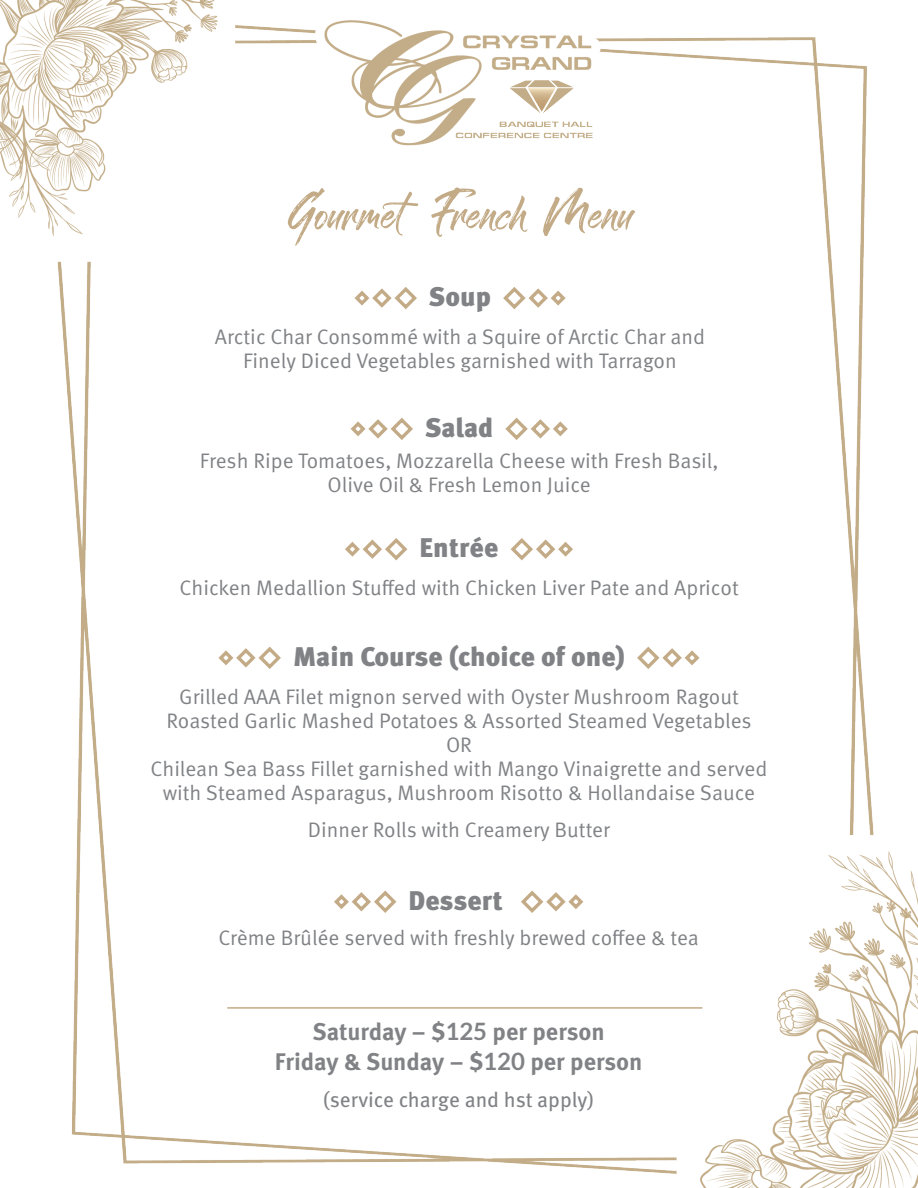
<style>
.page{position:relative;width:918px;height:1188px;background:#fff}
.page>*{position:absolute;margin:0;border:0;box-sizing:border-box;transform-origin:0 0}
.t1{font:82.5px "Sandbrush Pro";color:#c3ab87}
.t2{font:900 27px "Meta Pro";color:#808285}
.t3{font:700 24px/30px "Meta Pro";color:#808285;text-align:center}
.t4{font:21px/24px "Meta Pro";color:#808285;text-align:center}
.t5{font:21px "Meta Pro";color:#808285}
.s1{font-family:"Lato"}
</style>
<div class="page">
<img style="left:0;top:0;width:918px;height:1188px">
<svg style="left:352px;top:284px;width:67px;height:28px"></svg>
<svg style="left:501px;top:284px;width:67px;height:28px"></svg>
<svg style="left:348px;top:415px;width:67px;height:28px"></svg>
<svg style="left:503px;top:415px;width:67px;height:28px"></svg>
<svg style="left:216px;top:644px;width:67px;height:27px"></svg>
<svg style="left:635px;top:644px;width:67px;height:27px"></svg>
<svg style="left:332px;top:888px;width:67px;height:27px"></svg>
<svg style="left:518px;top:888px;width:68px;height:27px"></svg>
<svg style="left:343px;top:536px;width:67px;height:27px"></svg>
<svg style="left:508px;top:536px;width:67px;height:27px"></svg>
<hr style="left:227px;top:1007px;width:475px;height:2px;background:#c3ab87">
<h1 class="t1" style="left:287px;top:170px;width:346px">Gourmet French Menu</h1>
<p class="t2" style="left:429px;top:280px;width:64px">Soup</p>
<p class="t4" style="left:215px;top:325px;width:492px">Arctic Char Consommé with a Squire of Arctic Char and<br>Finely Diced Vegetables garnished with Tarragon</p>
<p class="t2" style="left:425px;top:411px;width:70px">Salad</p>
<p class="t4" style="left:200px;top:449px;width:520px">Fresh Ripe Tomatoes, Mozzarella Cheese with Fresh Basil,<br>Olive Oil &amp; Fresh Lemon Juice</p>
<p class="t2" style="left:420px;top:531px;width:80px">Entrée</p>
<p class="t4" style="left:179px;top:576px;width:561px">Chicken Medallion Stuffed with Chicken Liver Pate and Apricot</p>
<p class="t2" style="left:293px;top:640px;width:333px">Main Course (choice of one)</p>
<p class="t4" style="left:150px;top:685px;width:619px">Grilled AAA Filet mignon served with Oyster Mushroom Ragout Roasted Garlic Mashed Potatoes &amp; Assorted Steamed Vegetables<br>OR<br>Chilean Sea Bass Fillet garnished with Mango Vinaigrette and served with Steamed Asparagus, Mushroom Risotto &amp; Hollandaise Sauce</p>
<p class="t4" style="left:308px;top:818px;width:304px">Dinner Rolls with Creamery Butter</p>
<p class="t2" style="left:409px;top:884px;width:96px">Dessert</p>
<p class="t4" style="left:218px;top:926px;width:482px">Crème Brûlée served with freshly brewed coffee &amp; tea</p>
<p class="t3" style="left:275px;top:1018px;width:369px">Saturday – $<span class="s1">125</span> per person<br>Friday &amp; Sunday – $<span class="s1">120</span> per person</p>
<p class="t5" style="left:323px;top:1086px;width:272px">(service charge and hst apply)</p>
</div>
